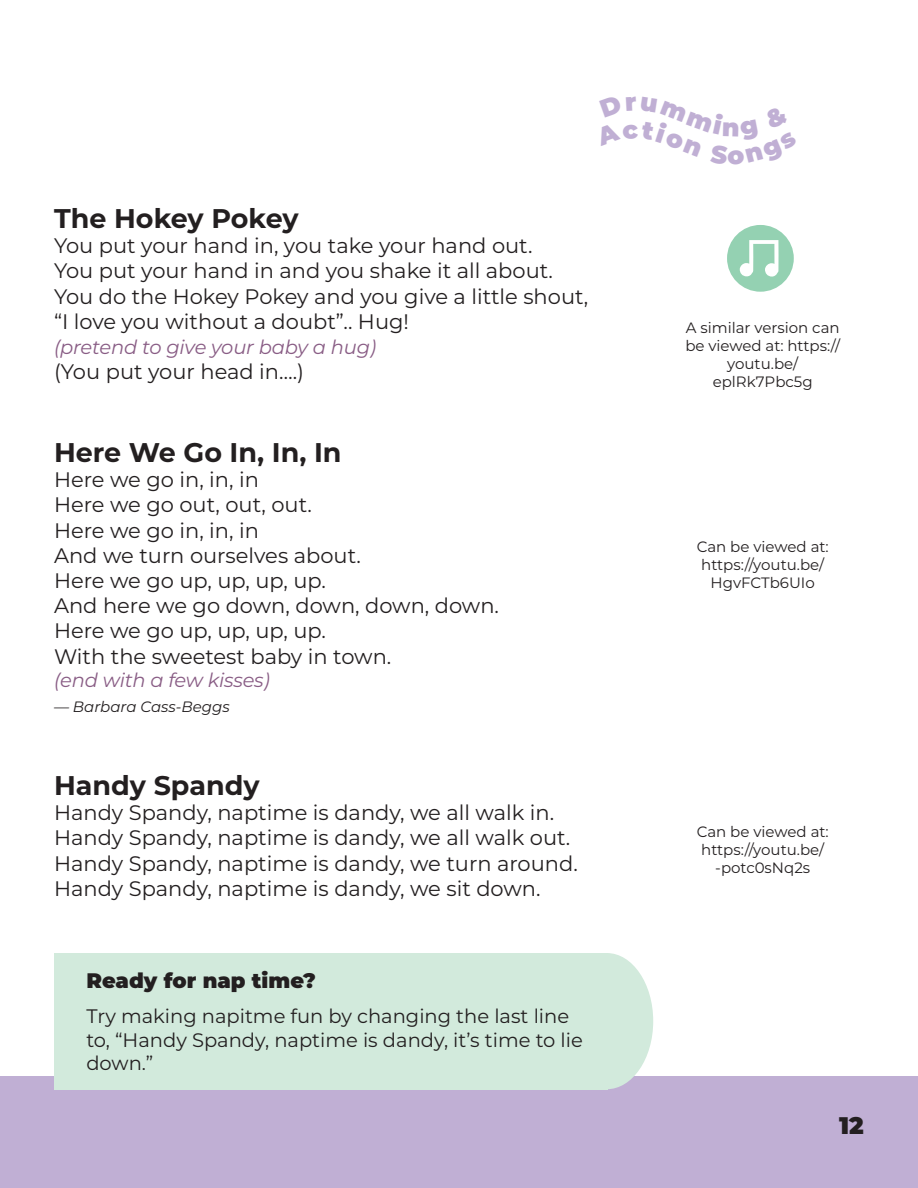
<style>
.page{position:relative;width:918px;height:1188px;background:#fff}
.page>*{position:absolute;margin:0;border:0;box-sizing:border-box;transform-origin:0 0}
.t1{font:700 27px "Montserrat";color:#231f20}
.t2{font:900 24px "Montserrat";color:#231f20}
.t3{font:21px "Montserrat";color:#231f20}
.t4{font:900 21px "Montserrat";color:#231f20}
.t5{font:19.5px/23.4px "Montserrat";color:#231f20}
.t6{font:italic 19.5px "Montserrat";letter-spacing:-.01em;color:#895d85}
.t7{font:15px/18px "Montserrat";color:#231f20;text-align:center}
.t8{font:italic 15px "Montserrat";color:#231f20}
</style>
<div class="page">
<div style="left:0;top:1076px;width:918px;height:112px;background:#c0afd4"></div>
<div style="left:560px;top:953px;width:93px;height:136px;background:#d2eadc;border-radius:50%"></div>
<div style="left:54px;top:953px;width:554px;height:136px;background:#d2eadc"></div>
<svg style="left:727px;top:225px;width:67px;height:67px"></svg>
<p class="t1" style="left:54px;top:199px;width:246px">The Hokey Pokey</p>
<p class="t3" style="left:54px;top:231px;width:480px">You put your hand in, you take your hand out.</p>
<p class="t3" style="left:54px;top:257px;width:501px">You put your hand in and you shake it all about.</p>
<p class="t3" style="left:54px;top:282px;width:536px">You do the Hokey Pokey and you give a little shout,</p>
<p class="t3" style="left:54px;top:307px;width:357px">“I love you without a doubt”.. Hug!</p>
<p class="t6" style="left:54px;top:334px;width:324px">(pretend to give your baby a hug)</p>
<p class="t3" style="left:54px;top:357px;width:252px">(You put your head in….)</p>
<p class="t1" style="left:54px;top:433px;width:289px">Here We Go In, In, In</p>
<p class="t3" style="left:54px;top:465px;width:207px">Here we go in, in, in</p>
<p class="t3" style="left:54px;top:491px;width:259px">Here we go out, out, out.</p>
<p class="t3" style="left:54px;top:516px;width:207px">Here we go in, in, in</p>
<p class="t3" style="left:54px;top:541px;width:308px">And we turn ourselves about.</p>
<p class="t3" style="left:54px;top:566px;width:274px">Here we go up, up, up, up.</p>
<p class="t3" style="left:54px;top:591px;width:447px">And here we go down, down, down, down.</p>
<p class="t3" style="left:54px;top:617px;width:274px">Here we go up, up, up, up.</p>
<p class="t3" style="left:54px;top:642px;width:339px">With the sweetest baby in town.</p>
<p class="t6" style="left:54px;top:667px;width:218px">(end with a few kisses)</p>
<p class="t8" style="left:54px;top:697px;width:177px">— Barbara Cass-Beggs</p>
<p class="t1" style="left:54px;top:766px;width:207px">Handy Spandy</p>
<p class="t3" style="left:54px;top:798px;width:502px">Handy Spandy, naptime is dandy, we all walk in.</p>
<p class="t3" style="left:54px;top:824px;width:518px">Handy Spandy, naptime is dandy, we all walk out.</p>
<p class="t3" style="left:54px;top:849px;width:525px">Handy Spandy, naptime is dandy, we turn around.</p>
<p class="t3" style="left:54px;top:874px;width:488px">Handy Spandy, naptime is dandy, we sit down.</p>
<p class="t4" style="left:86px;top:965px;width:231px">Ready for nap time?</p>
<p class="t5" style="left:86px;top:1004px;width:498px">Try making napitme fun by changing the last line to, “Handy Spandy, naptime is dandy, it’s time to lie down.”</p>
<p class="t7" style="left:685px;top:318px;width:156px">A similar version can be viewed at: https:// youtu.be/ eplRk7Pbc5g</p>
<p class="t7" style="left:697px;top:537px;width:134px">Can be viewed at: https://youtu.be/<br>HgvFCTb6UIo</p>
<p class="t7" style="left:697px;top:822px;width:134px">Can be viewed at: https://youtu.be/ -potc0sNq2s</p>
<p class="t2" style="left:839px;top:1107px;width:26px">12</p>
</div>
